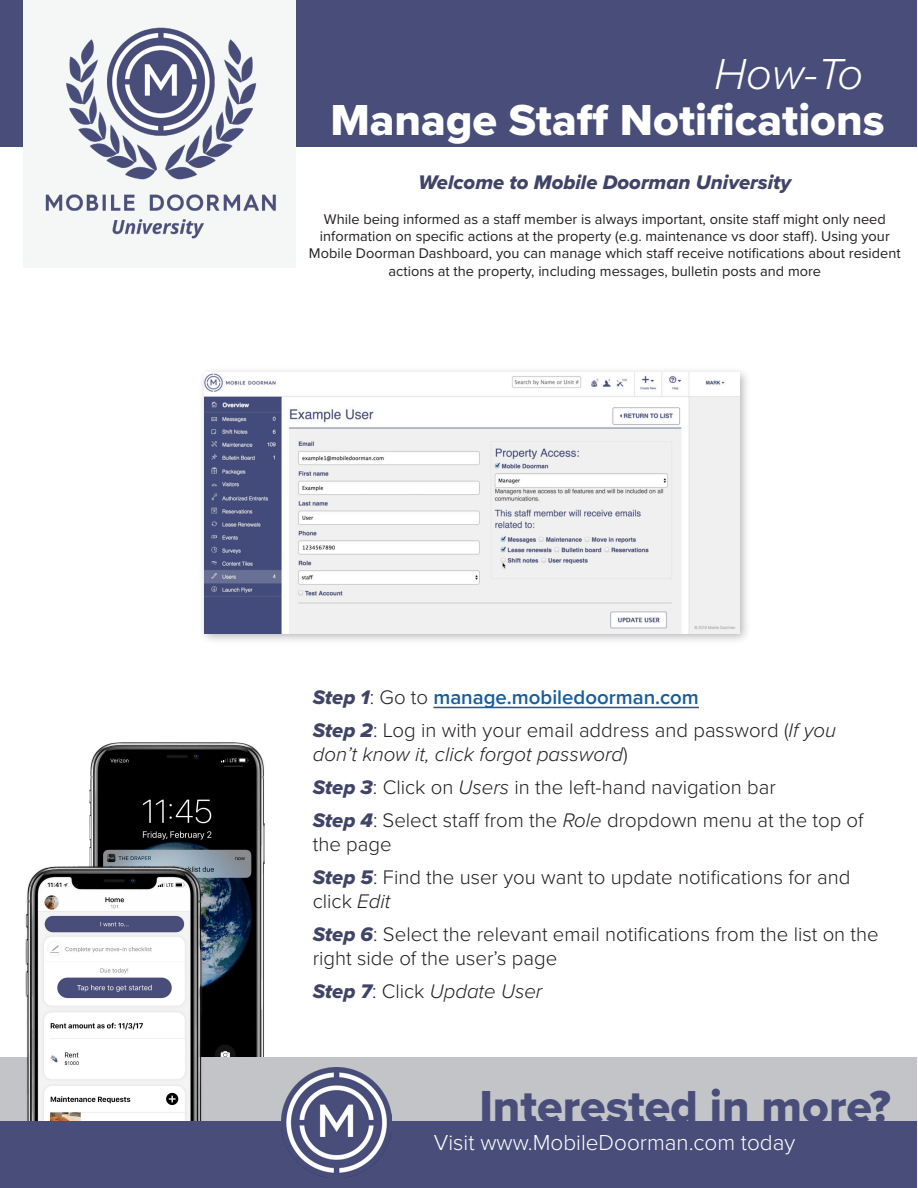
<style>
.page{position:relative;width:918px;height:1188px;background:#fff}
.page>*{position:absolute;margin:0;border:0;box-sizing:border-box;transform-origin:0 0}
.t1{font:46.5px "Proxima Nova Extrabld";color:#484d7a}
.t2{font:45px "Proxima Nova Extrabld";color:#fff}
.t3{font:italic 300 45px "Proxima Nova";color:#fff}
.t4{font:300 22.5px "Proxima Nova";color:#fff}
.t5{font:300 20.4px/24px "Proxima Nova";color:#231f20}
.t6{font:600 20.4px "Proxima Nova";color:#175d9e}
.t7{font:20.4px "Proxima Nova Extrabld It";color:#404467}
.t8{font:italic 300 20.4px "Proxima Nova";color:#231f20}
.t9{font:14.55px/17.4px "Proxima Nova";color:#231f20;text-align:center}
.s1{font-family:"Proxima Nova Extrabld It";font-weight:400;color:#404467}
.s2{font-weight:300;color:#231f20}
.s3{font-style:italic}
.s4{font-family:"Proxima Nova Extrabld It";font-weight:400;font-style:normal;color:#404467}
.s5{font-style:normal}
</style>
<div class="page">
<div style="left:1px;top:0;width:916px;height:146px;background:#484d7a"></div>
<img style="left:89px;top:742px;width:176px;height:316px">
<div style="left:24px;top:0;width:272px;height:267px;background:#f5f7f7"></div>
<img style="left:45px;top:27px;width:231px;height:212px">
<div style="left:0;top:1058px;width:917px;height:130px;background:#c2c4c8"></div>
<img style="left:25px;top:866px;width:178px;height:256px">
<div style="left:0;top:1122px;width:916px;height:66px;background:#484d7a"></div>
<img style="left:282px;top:1068px;width:110px;height:110px">
<div style="left:198px;top:366px;width:553px;height:279px;background:#231f20;opacity:.33"></div>
<img style="left:205px;top:373px;width:535px;height:260px">
<hr style="left:433px;top:707px;width:266px;height:1px;background:#175d9e">
<p class="t3" style="left:715px;top:40px;width:150px">How-To</p>
<p class="t2" style="left:330px;top:87px;width:556px">Manage Staff Notifications</p>
<p class="t7" style="left:419px;top:167px;width:374px">Welcome to Mobile Doorman University</p>
<p class="t9" style="left:309px;top:209px;width:593px">While being informed as a staff member is always important, onsite staff might only need information on specific actions at the property (e.g. maintenance vs door staff). Using your Mobile Doorman Dashboard, you can manage which staff receive notifications about resident actions at the property, including messages, bulletin posts and more</p>
<p class="t6" style="left:313px;top:682px;width:388px"><span class="s1">Step 1</span><span class="s2">: Go to</span> manage.mobiledoorman.com</p>
<p class="t5" style="left:313px;top:718px;width:525px"><span class="s1">Step 2</span>: Log in with your email address and password (<span class="s3">If you don’t know it, click forgot password</span>)</p>
<p class="t5" style="left:313px;top:775px;width:465px"><span class="s1">Step 3</span>: Click on <span class="s3">Users</span> in the left-hand navigation bar</p>
<p class="t5" style="left:313px;top:808px;width:552px"><span class="s1">Step 4</span>: Select staff from the <span class="s3">Role</span> dropdown menu at the top of the page</p>
<p class="t5" style="left:313px;top:865px;width:539px"><span class="s1">Step 5</span>: Find the user you want to update notifications for and click <span class="s3">Edit</span></p>
<p class="t5" style="left:313px;top:922px;width:567px"><span class="s1">Step 6</span>: Select the relevant email notifications from the list on the right side of the user’s page</p>
<p class="t8" style="left:313px;top:976px;width:231px"><span class="s4">Step 7</span><span class="s5">: Click</span> Update User</p>
<p class="t1" style="left:479px;top:1072px;width:413px">Interested in more?</p>
<p class="t4" style="left:434px;top:1126px;width:363px">Visit www.MobileDoorman.com today</p>
</div>
